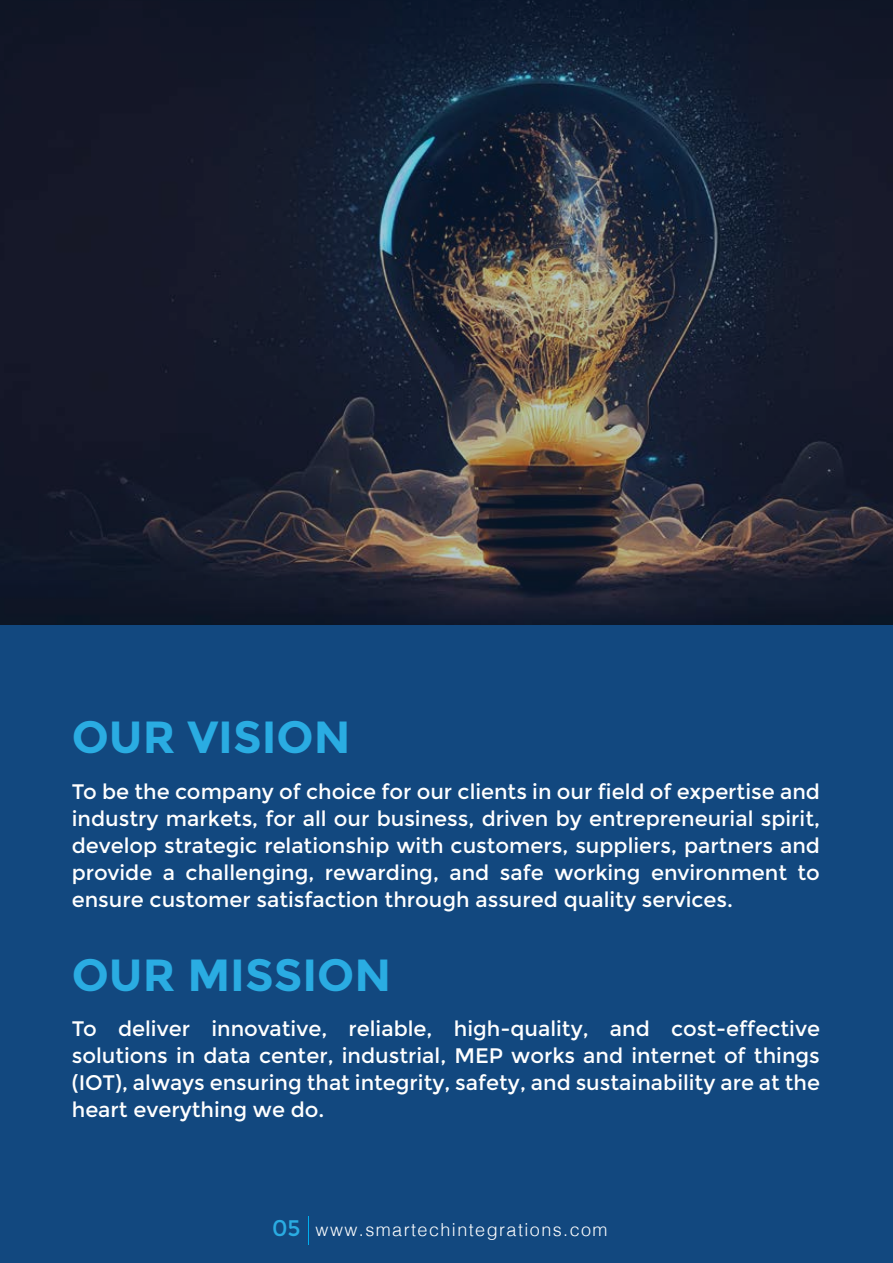
<style>
.page{position:relative;width:893px;height:1263px;background:#fff}
.page>*{position:absolute;margin:0;border:0;box-sizing:border-box;transform-origin:0 0}
.t1{font:700 45px "Montserrat";color:#2aace2}
.t2{font:21px/27px "Montserrat";color:#fff;text-align:justify}
.t3{font:300 18px "Helvetica";letter-spacing:.08em;color:#fff}
.s1{font-family:"Montserrat";font-weight:400;font-size:22.5px;color:#2aace2}
</style>
<div class="page">
<div style="left:0;top:624px;width:893px;height:639px;background:#12487f"></div>
<svg style="left:308px;top:1216px;width:1px;height:29px"></svg>
<svg style="left:0;top:0;width:893px;height:624px;fill:#161b2c"></svg>
<h1 class="t1" style="left:72px;top:711px;width:280px">OUR VISION</h1>
<p class="t2" style="left:72px;top:778px;width:750px">To be the company of choice for our clients in our field of expertise and industry markets, for all our business, driven by entrepreneurial spirit, develop strategic relationship with customers, suppliers, partners and provide a challenging, rewarding, and safe working environment to ensure customer satisfaction through assured quality services.</p>
<h1 class="t1" style="left:72px;top:948px;width:321px">OUR MISSION</h1>
<p class="t2" style="left:72px;top:1015px;width:750px">To deliver innovative, reliable, high-quality, and cost-effective solutions in data center, industrial, MEP works and internet of things (IOT), always ensuring that integrity, safety, and sustainability are at the heart everything we do.</p>
<p class="t3" style="left:272px;top:1214px;width:337px"><span class="s1">05</span> www.smartechintegrations.com</p>
</div>
